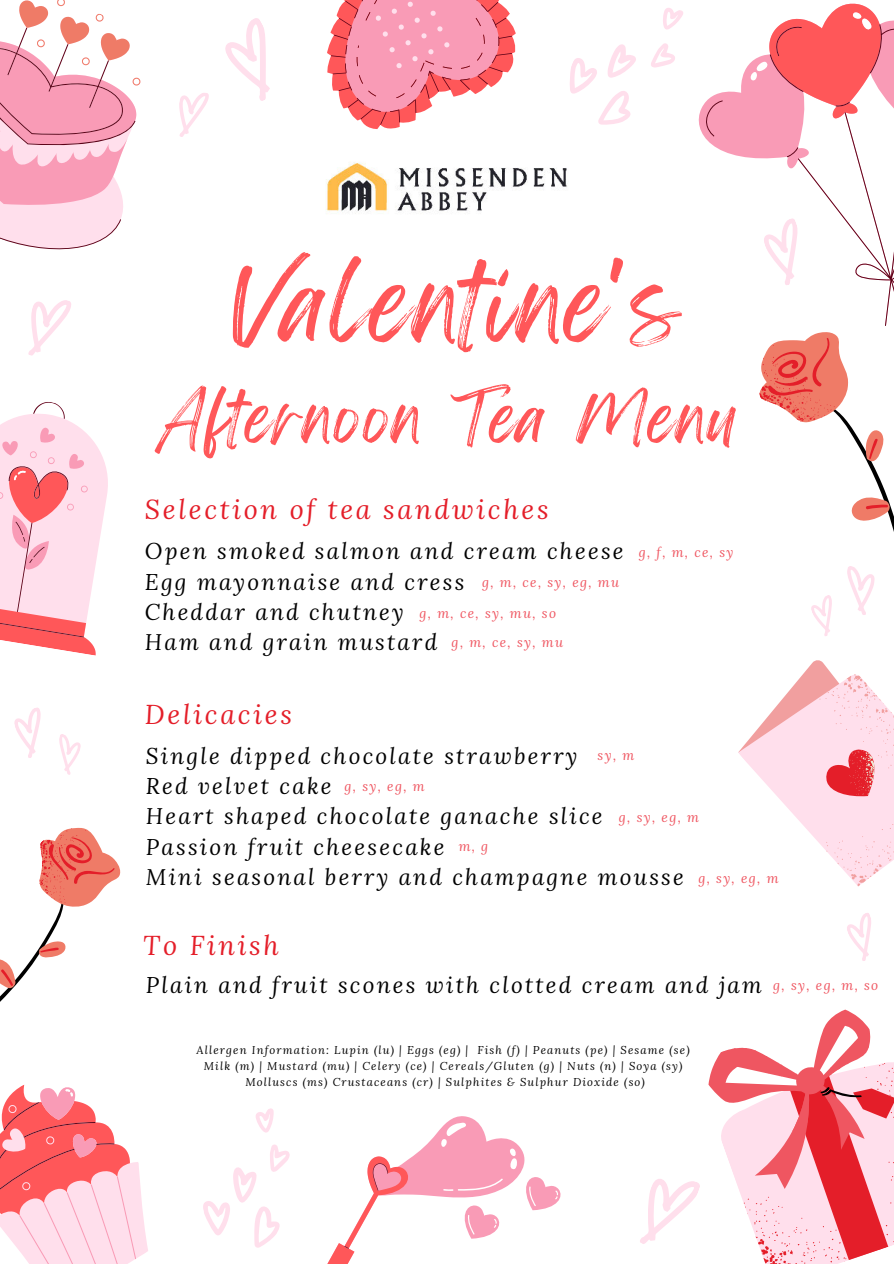
<style>
.page{position:relative;width:894px;height:1264px;background:#fff}
.page>*{position:absolute;margin:0;border:0;box-sizing:border-box;transform-origin:0 0}
.t1{font:90px "Feeling Passionate";letter-spacing:.05em;color:#ff5759}
.t2{font:58.5px "Feeling Passionate";letter-spacing:.05em;color:#ff5759}
.t3{font:italic 27px "Lora";letter-spacing:.1em;color:#e41e29}
.t4{font:italic 22.5px/30.3px "Lora";letter-spacing:.1em;color:#000}
.t5{font:italic 13.5px/29.1px "Lora";letter-spacing:.1em;color:#ef5661}
.t6{font:italic 11.25px/15.9px "Lora";letter-spacing:.1em;color:#000;text-align:center}
</style>
<div class="page">
<svg style="left:0;top:1085px;width:148px;height:178px"></svg>
<svg style="left:0;top:402px;width:108px;height:253px"></svg>
<svg style="left:327px;top:0;width:189px;height:129px"></svg>
<svg style="left:781px;top:3px;width:112px;height:21px"></svg>
<svg style="left:702px;top:24px;width:191px;height:302px"></svg>
<svg style="left:0;top:0;width:141px;height:250px"></svg>
<svg style="left:328px;top:1116px;width:233px;height:147px"></svg>
<svg style="left:570px;top:8px;width:113px;height:117px"></svg>
<svg style="left:203px;top:1108px;width:87px;height:140px"></svg>
<svg style="left:225px;top:18px;width:45px;height:83px"></svg>
<svg style="left:640px;top:1179px;width:60px;height:65px"></svg>
<svg style="left:763px;top:218px;width:34px;height:67px"></svg>
<svg style="left:59px;top:734px;width:22px;height:41px"></svg>
<svg style="left:14px;top:707px;width:27px;height:51px"></svg>
<svg style="left:179px;top:93px;width:30px;height:44px"></svg>
<svg style="left:28px;top:300px;width:43px;height:56px"></svg>
<svg style="left:759px;top:332px;width:134px;height:304px"></svg>
<svg style="left:738px;top:660px;width:155px;height:226px"></svg>
<svg style="left:0;top:827px;width:121px;height:175px"></svg>
<img style="left:326px;top:161px;width:241px;height:53px">
<svg style="left:708px;top:1009px;width:185px;height:254px"></svg>
<svg style="left:847px;top:913px;width:24px;height:48px"></svg>
<h1 class="t1" style="left:233px;top:231px;width:448px">Valentine's</h1>
<h2 class="t2" style="left:157px;top:371px;width:581px">Afternoon Tea Menu</h2>
<p class="t3" style="left:145px;top:491px;width:405px">Selection of tea sandwiches</p>
<p class="t4" style="left:145px;top:535px;width:480px">Open smoked salmon and cream cheese<br>Egg mayonnaise and cress<br>Cheddar and chutney<br>Ham and grain mustard</p>
<p class="t5" style="left:482px;top:567px;width:139px">g, m, ce, sy, eg, mu</p>
<p class="t5" style="left:451px;top:598px;width:113px;text-indent:-32px">g, m, ce, sy, mu, so g, m, ce, sy, mu</p>
<p class="t5" style="left:638px;top:537px;width:96px">g, f, m, ce, sy</p>
<p class="t3" style="left:145px;top:696px;width:149px">Delicacies</p>
<p class="t4" style="left:146px;top:740px;width:539px">Single dipped chocolate strawberry<br>Red velvet cake<br>Heart shaped chocolate ganache slice<br>Passion fruit cheesecake<br>Mini seasonal berry and champagne mousse</p>
<p class="t5" style="left:597px;top:740px;width:38px">sy, m</p>
<p class="t5" style="left:344px;top:771px;width:82px">g, sy, eg, m</p>
<p class="t5" style="left:618px;top:802px;width:82px">g, sy, eg, m</p>
<p class="t5" style="left:458px;top:831px;width:31px">m, g</p>
<p class="t5" style="left:698px;top:863px;width:82px">g, sy, eg, m</p>
<p class="t3" style="left:143px;top:927px;width:137px">To Finish</p>
<p class="t4" style="left:146px;top:969px;width:617px">Plain and fruit scones with clotted cream and jam</p>
<p class="t5" style="left:773px;top:970px;width:107px">g, sy, eg, m, so</p>
<p class="t6" style="left:196px;top:1041px;width:494px">Allergen Information: Lupin (lu) | Eggs (eg) | Fish (f) | Peanuts (pe) | Sesame (se)<br>Milk (m) | Mustard (mu) | Celery (ce) | Cereals/Gluten (g) | Nuts (n) | Soya (sy)<br>Molluscs (ms) Crustaceans (cr) | Sulphites &amp; Sulphur Dioxide (so)</p>
</div>
